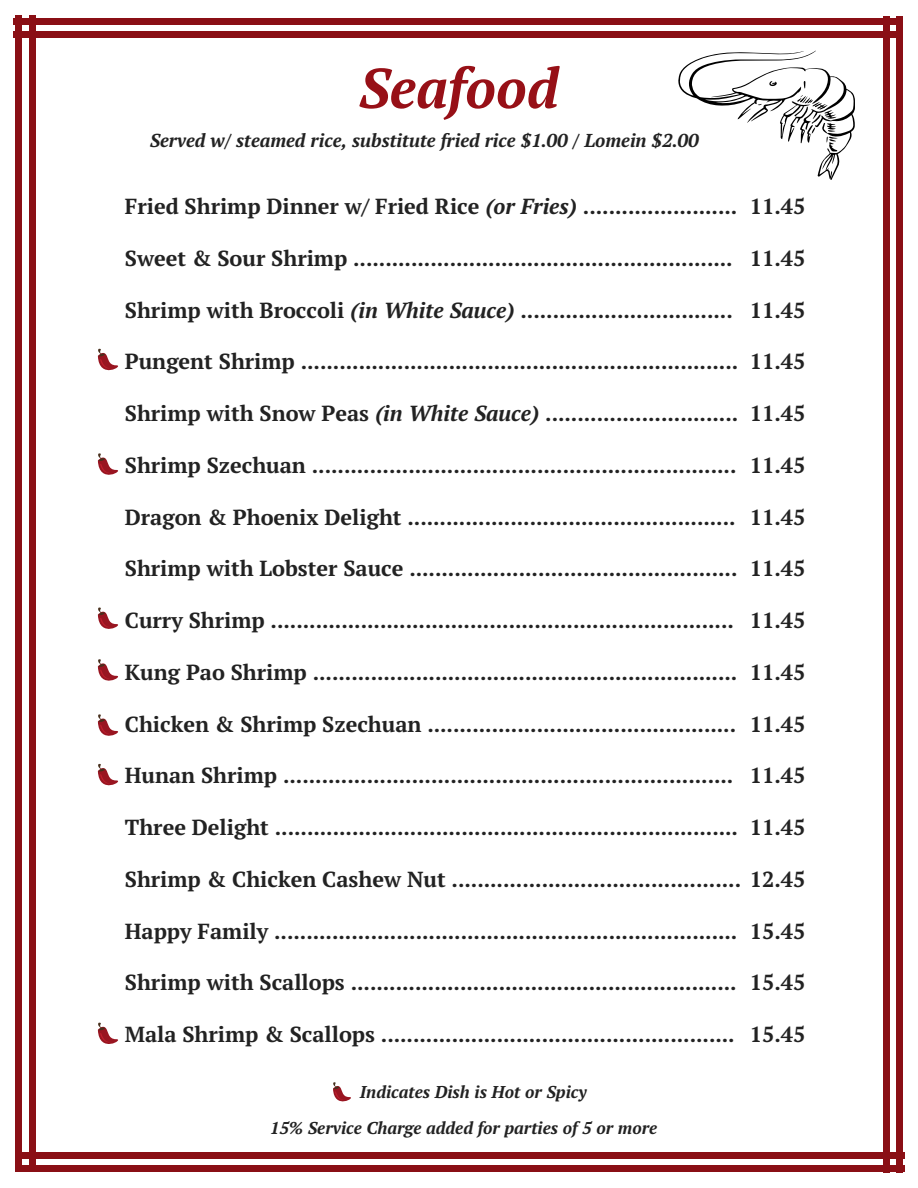
<style>
.page{position:relative;width:918px;height:1188px;background:#fff}
.page>*{position:absolute;margin:0;border:0;box-sizing:border-box;transform-origin:0 0}
.t1{font:italic 700 55.95px "PT Serif";color:#971017}
.t2{font:700 21.75px "PT Serif";color:#222}
.t3{font:italic 700 18.75px "PT Serif";color:#222}
.t4{font:italic 700 17.1px/36px "PT Serif";color:#222}
.s1{font-style:italic}
</style>
<div class="page">
<div style="left:14px;top:18px;width:889px;height:6px;background:#8a0f15"></div>
<div style="left:14px;top:31px;width:889px;height:7px;background:#8a0f15"></div>
<div style="left:16px;top:15px;width:6px;height:1157px;background:#8a0f15"></div>
<div style="left:29px;top:15px;width:6px;height:1157px;background:#8a0f15"></div>
<div style="left:883px;top:16px;width:7px;height:1157px;background:#8a0f15"></div>
<div style="left:896px;top:16px;width:7px;height:1157px;background:#8a0f15"></div>
<div style="left:15px;top:1152px;width:889px;height:6px;background:#8a0f15"></div>
<div style="left:15px;top:1165px;width:889px;height:7px;background:#8a0f15"></div>
<svg style="left:98px;top:349px;width:20px;height:21px"></svg>
<svg style="left:98px;top:453px;width:20px;height:22px"></svg>
<svg style="left:98px;top:659px;width:20px;height:22px"></svg>
<svg style="left:98px;top:714px;width:20px;height:22px"></svg>
<svg style="left:98px;top:608px;width:20px;height:21px"></svg>
<svg style="left:98px;top:764px;width:20px;height:21px"></svg>
<svg style="left:98px;top:1023px;width:20px;height:21px"></svg>
<svg style="left:333px;top:1082px;width:18px;height:19px"></svg>
<svg style="left:678px;top:51px;width:177px;height:129px"></svg>
<h1 class="t1" style="left:359px;top:50px;width:202px">Seafood</h1>
<p class="t3" style="left:150px;top:128px;width:551px">Served w/ steamed rice, substitute fried rice $1.00 / Lomein $2.00</p>
<p class="t2" style="left:750px;top:192px;width:57px">11.45</p>
<p class="t2" style="left:750px;top:243px;width:57px">11.45</p>
<p class="t2" style="left:750px;top:295px;width:57px">11.45</p>
<p class="t2" style="left:750px;top:347px;width:57px">11.45</p>
<p class="t2" style="left:750px;top:399px;width:57px">11.45</p>
<p class="t2" style="left:750px;top:450px;width:57px">11.45</p>
<p class="t2" style="left:750px;top:502px;width:57px">11.45</p>
<p class="t2" style="left:750px;top:554px;width:57px">11.45</p>
<p class="t2" style="left:750px;top:606px;width:57px">11.45</p>
<p class="t2" style="left:750px;top:657px;width:57px">11.45</p>
<p class="t2" style="left:750px;top:709px;width:57px">11.45</p>
<p class="t2" style="left:750px;top:761px;width:57px">11.45</p>
<p class="t2" style="left:750px;top:813px;width:57px">11.45</p>
<p class="t2" style="left:125px;top:192px;width:614px">Fried Shrimp Dinner w/ Fried Rice <span class="s1">(or Fries)</span> ........................</p>
<p class="t2" style="left:125px;top:243px;width:609px">Sweet &amp; Sour Shrimp ...........................................................</p>
<p class="t2" style="left:125px;top:295px;width:609px">Shrimp with Broccoli <span class="s1">(in White Sauce)</span> .................................</p>
<p class="t2" style="left:125px;top:347px;width:615px">Pungent Shrimp ....................................................................</p>
<p class="t2" style="left:125px;top:399px;width:615px">Shrimp with Snow Peas <span class="s1">(in White Sauce)</span> ..............................</p>
<p class="t2" style="left:125px;top:450px;width:613px">Shrimp Szechuan ..................................................................</p>
<p class="t2" style="left:125px;top:502px;width:612px">Dragon &amp; Phoenix Delight ...................................................</p>
<p class="t2" style="left:125px;top:554px;width:614px">Shrimp with Lobster Sauce ...................................................</p>
<p class="t2" style="left:125px;top:606px;width:611px">Curry Shrimp ........................................................................</p>
<p class="t2" style="left:125px;top:657px;width:614px">Kung Pao Shrimp ..................................................................</p>
<p class="t2" style="left:125px;top:709px;width:613px">Chicken &amp; Shrimp Szechuan ................................................</p>
<p class="t2" style="left:125px;top:761px;width:610px">Hunan Shrimp ......................................................................</p>
<p class="t2" style="left:125px;top:813px;width:615px">Three Delight ........................................................................</p>
<p class="t2" style="left:125px;top:864px;width:682px">Shrimp &amp; Chicken Cashew Nut ............................................. 12.45</p>
<p class="t2" style="left:125px;top:916px;width:614px">Happy Family ........................................................................</p>
<p class="t2" style="left:125px;top:968px;width:613px">Shrimp with Scallops ............................................................</p>
<p class="t2" style="left:125px;top:1020px;width:611px">Mala Shrimp &amp; Scallops .......................................................</p>
<p class="t2" style="left:750px;top:916px;width:57px">15.45</p>
<p class="t2" style="left:750px;top:968px;width:57px">15.45</p>
<p class="t2" style="left:750px;top:1020px;width:57px">15.45</p>
<p class="t4" style="left:270px;top:1074px;width:389px;text-indent:90px">Indicates Dish is Hot or Spicy<br>15% Service Charge added for parties of 5 or more</p>
</div>
